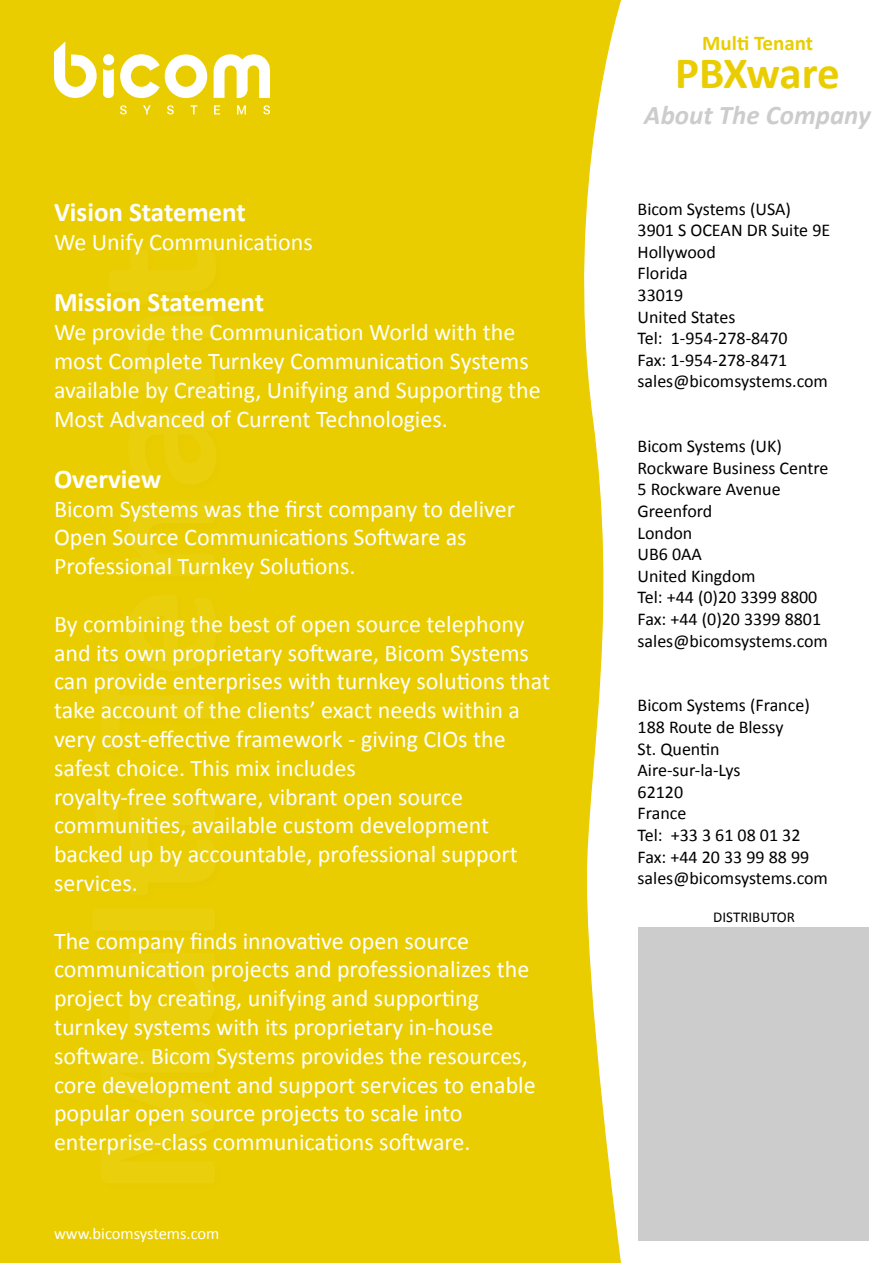
<style>
.page{position:relative;width:893px;height:1263px;background:#fff}
.page>*{position:absolute;margin:0;border:0;box-sizing:border-box;transform-origin:0 0}
.t1{font:700 180px "Calibri";color:#fff}
.t2{font:700 45px "Calibri";letter-spacing:-.01em;color:#eacd00}
.t3{font:700 27px "Calibri";color:#fff}
.t4{font:italic 700 27px "Calibri";color:#ccc}
.t5{font:24px/28.8px "Calibri";color:#fff}
.t6{font:700 21px "Calibri";color:#eacd00}
.t7{font:18px/21.6px "Calibri";color:#000}
.t8{font:16.5px "Calibri";color:#fff}
.t9{font:15px "Calibri";color:#000}
</style>
<div class="page">
<div style="left:0;top:0;width:622px;height:1263px;background:#eacd00"></div>
<div style="left:90px;top:247px;width:135px;height:944px;background:#eacd00"></div>
<div style="left:638px;top:928px;width:231px;height:313px;background:#ccc"></div>
<svg style="left:120px;top:105px;width:7px;height:9px"></svg>
<svg style="left:143px;top:105px;width:8px;height:9px"></svg>
<svg style="left:167px;top:105px;width:7px;height:9px"></svg>
<svg style="left:190px;top:105px;width:7px;height:9px"></svg>
<svg style="left:214px;top:105px;width:6px;height:9px"></svg>
<svg style="left:237px;top:105px;width:9px;height:9px"></svg>
<svg style="left:263px;top:105px;width:7px;height:9px"></svg>
<svg style="left:103px;top:69px;width:11px;height:29px"></svg>
<svg style="left:214px;top:54px;width:56px;height:44px"></svg>
<svg style="left:54px;top:41px;width:43px;height:57px"></svg>
<div style="left:103px;top:54px;width:11px;height:11px;background:#fff;border-radius:50%"></div>
<svg style="left:120px;top:54px;width:87px;height:44px"></svg>
<p class="t3" style="left:54px;top:196px;width:193px">Vision Statement</p>
<p class="t5" style="left:54px;top:227px;width:260px">We Unify Communications</p>
<p class="t3" style="left:54px;top:286px;width:212px">Mission Statement</p>
<p class="t5" style="left:54px;top:317px;width:488px">We provide the Communication World with the most Complete Turnkey Communication Systems available by Creating, Unifying and Supporting the Most Advanced of Current Technologies.</p>
<p class="t3" style="left:54px;top:462px;width:109px">Overview</p>
<p class="t5" style="left:54px;top:493px;width:463px">Bicom Systems was the first company to deliver<br>Open Source Communications Software as<br>Professional Turnkey Solutions.</p>
<p class="t5" style="left:54px;top:608px;width:498px">By combining the best of open source telephony and its own proprietary software, Bicom Systems can provide enterprises with turnkey solutions that take account of the clients’ exact needs within a very cost-effective framework - giving CIOs the safest choice. This mix includes<br>royalty-free software, vibrant open source communities, available custom development backed up by accountable, professional support services.</p>
<h1 class="t1" style="left:43px;top:1196px;width:953px;rotate:-90deg">Multi Tenant</h1>
<p class="t5" style="left:54px;top:925px;width:483px">The company finds innovative open source communication projects and professionalizes the project by creating, unifying and supporting turnkey systems with its proprietary in-house software. Bicom Systems provides the resources, core development and support services to enable popular open source projects to scale into enterprise-class communications software.</p>
<p class="t8" style="left:54px;top:1223px;width:167px">www.bicomsystems.com</p>
<p class="t6" style="left:702px;top:30px;width:112px">Multi Tenant</p>
<h2 class="t2" style="left:675px;top:45px;width:166px">PBXware</h2>
<p class="t4" style="left:644px;top:98px;width:228px">About The Company</p>
<p class="t7" style="left:638px;top:197px;width:194px">Bicom Systems (USA)<br>3901 S OCEAN DR Suite 9E<br>Hollywood<br>Florida<br>33019<br>United States<br>Tel: 1-954-278-8470<br>Fax: 1-954-278-8471 sales@bicomsystems.com</p>
<p class="t7" style="left:638px;top:434px;width:192px">Bicom Systems (UK)<br>Rockware Business Centre<br>5 Rockware Avenue<br>Greenford<br>London<br>UB6 0AA<br>United Kingdom<br>Tel: +44 (0)20 3399 8800<br>Fax: +44 (0)20 3399 8801 sales@bicomsystems.com</p>
<p class="t7" style="left:638px;top:694px;width:192px">Bicom Systems (France)<br>188 Route de Blessy<br>St. Quentin<br>Aire-sur-la-Lys<br>62120<br>France<br>Tel: +33 3 61 08 01 32<br>Fax: +44 20 33 99 88 99 sales@bicomsystems.com</p>
<p class="t9" style="left:713px;top:907px;width:83px">DISTRIBUTOR</p>
</div>
